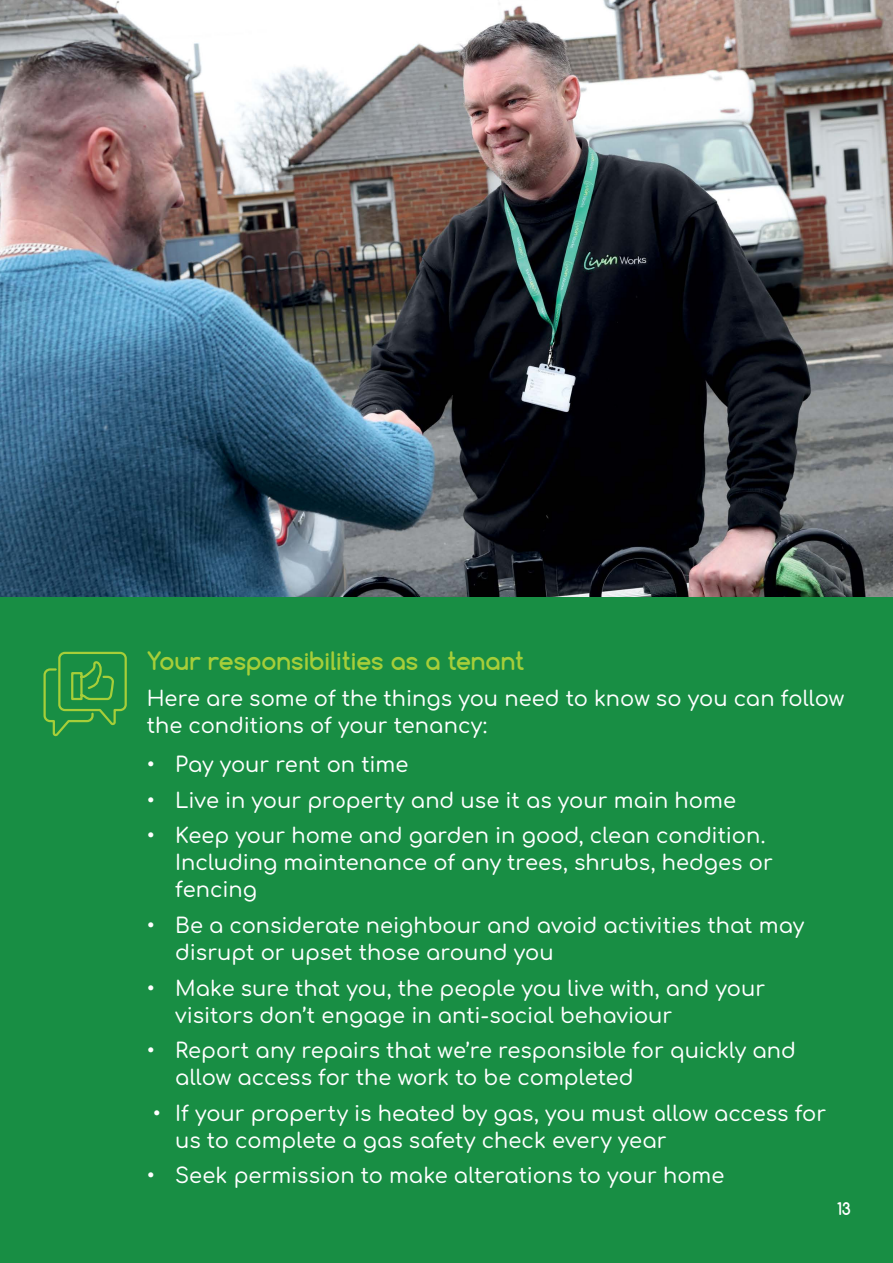
<style>
.page{position:relative;width:893px;height:1263px;background:#fff}
.page>*{position:absolute;margin:0;border:0;box-sizing:border-box;transform-origin:0 0}
.t1{font:700 24px "Comfortaa";letter-spacing:.005em;color:#a6ce39}
.t2{font:500 21px/27px "Comfortaa";color:#fff}
.t3{font:700 16.5px "Comfortaa";color:#fff}
</style>
<div class="page">
<img style="left:0;top:0;width:893px;height:598px">
<div style="left:0;top:598px;width:893px;height:665px;background:#188e44"></div>
<svg style="left:43px;top:651px;width:84px;height:85px"></svg>
<p class="t1" style="left:147px;top:646px;width:379px">Your responsibilities as a tenant</p>
<p class="t2" style="left:147px;top:682px;width:699px">Here are some of the things you need to know so you can follow the conditions of your tenancy:</p>
<p class="t2" style="left:147px;top:749px;width:263px">• Pay your rent on time</p>
<p class="t2" style="left:147px;top:784px;width:591px">• Live in your property and use it as your main home</p>
<p class="t2" style="left:175px;top:820px;width:599px;text-indent:-28px">• Keep your home and garden in good, clean condition.<br>Including maintenance of any trees, shrubs, hedges or fencing</p>
<p class="t2" style="left:175px;top:909px;width:630px;text-indent:-28px">• Be a considerate neighbour and avoid activities that may disrupt or upset those around you</p>
<p class="t2" style="left:175px;top:972px;width:592px;text-indent:-28px">• Make sure that you, the people you live with, and your visitors don’t engage in anti-social behaviour</p>
<p class="t2" style="left:175px;top:1034px;width:622px;text-indent:-28px">• Report any repairs that we’re responsible for quickly and allow access for the work to be completed</p>
<p class="t2" style="left:175px;top:1097px;width:653px;text-indent:-22px">• If your property is heated by gas, you must allow access for us to complete a gas safety check every year</p>
<p class="t2" style="left:147px;top:1159px;width:579px">• Seek permission to make alterations to your home</p>
<p class="t3" style="left:837px;top:1198px;width:15px">13</p>
</div>
